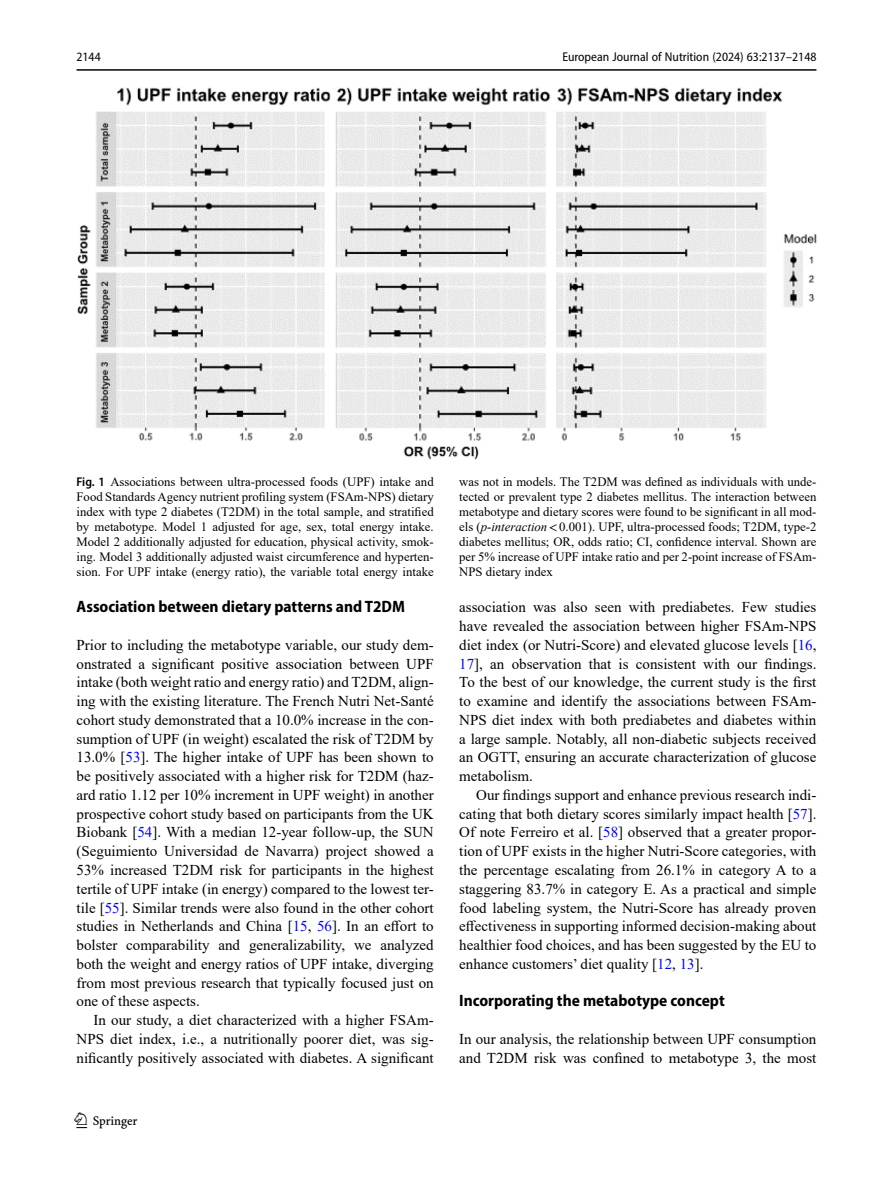
<style>
.page{position:relative;width:893px;height:1187px;background:#fff}
.page>*{position:absolute;margin:0;border:0;box-sizing:border-box;transform-origin:0 0}
.t1{font:22.5px "Springnew";color:#000}
.Head_2{font:700 semi-condensed 16.5px "Myriad Pro";color:#000}
.Body_Text_Indent{font:15px/18.8px "Times New Roman";color:#000;text-align:justify}
.Body_Text{font:15px/18.8px "Times New Roman";color:#000}
.Figure_Caption{font:12.75px/15px "Times New Roman";color:#000;text-align:justify}
.t2{font:semi-condensed 12.75px "Myriad Pro";color:#000}
.s1{font-family:"Myriad Pro";font-weight:600;font-stretch:semi-condensed}
.s2{font-style:italic}
.s3{font-family:"STIX"}
.s4{color:#00f}
</style>
<div class="page">
<hr style="left:77px;top:69px;width:739px;height:2px;background:#000">
<img style="left:77px;top:87px;width:739px;height:372px">
<p class="t2" style="left:77px;top:49px;width:26px">2144</p>
<p class="t2" style="left:562px;top:49px;width:255px">European Journal of Nutrition (2024) 63:2137–2148</p>
<p class="Figure_Caption" style="left:77px;top:474px;width:359px"><span class="s1">Fig. 1</span> Associations between ultra-processed foods (UPF) intake and Food Standards Agency nutrient profiling system (FSAm-NPS) dietary index with type 2 diabetes (T2DM) in the total sample, and stratified by metabotype. Model 1 adjusted for age, sex, total energy intake.<br>Model 2 additionally adjusted for education, physical activity, smok&shy;ing. Model 3 additionally adjusted waist circumference and hyperten&shy;sion. For UPF intake (energy ratio), the variable total energy intake</p>
<p class="Figure_Caption" style="left:459px;top:474px;width:359px">was not in models. The T2DM was defined as individuals with unde&shy;tected or prevalent type 2 diabetes mellitus. The interaction between metabotype and dietary scores were found to be significant in all mod&shy;els (<span class="s2">p-interaction</span><span class="s3">&lt;</span>0.001). UPF, ultra-processed foods; T2DM, type-2 diabetes mellitus; OR, odds ratio; CI, confidence interval. Shown are per 5% increase of UPF intake ratio and per 2-point increase of FSAm-NPS dietary index</p>
<p class="Head_2" style="left:77px;top:596px;width:330px">Association between dietary patterns and T2DM</p>
<p class="Body_Text" style="left:77px;top:635px;width:359px;text-align:justify">Prior to including the metabotype variable, our study dem&shy;onstrated a significant positive association between UPF intake (both weight ratio and energy ratio) and T2DM, align&shy;ing with the existing literature. The French Nutri Net-Santé cohort study demonstrated that a 10.0% increase in the con&shy;sumption of UPF (in weight) escalated the risk of T2DM by 13.0% [<span class="s4">53</span>]. The higher intake of UPF has been shown to be positively associated with a higher risk for T2DM (haz&shy;ard ratio 1.12 per 10% increment in UPF weight) in another prospective cohort study based on participants from the UK Biobank [<span class="s4">54</span>]. With a median 12-year follow-up, the SUN (Seguimiento Universidad de Navarra) project showed a 53% increased T2DM risk for participants in the highest tertile of UPF intake (in energy) compared to the lowest ter&shy;tile [<span class="s4">55</span>]. Similar trends were also found in the other cohort studies in Netherlands and China [<span class="s4">15</span>, <span class="s4">56</span>]. In an effort to bolster comparability and generalizability, we analyzed both the weight and energy ratios of UPF intake, diverging from most previous research that typically focused just on one of these aspects.</p>
<p class="Body_Text_Indent" style="left:77px;top:1010px;width:359px;text-indent:17px">In our study, a diet characterized with a higher FSAm-NPS diet index, i.e., a nutritionally poorer diet, was sig&shy;nificantly positively associated with diabetes. A significant</p>
<h1 class="t1" style="left:77px;top:1107px;width:63px">1 3</h1>
<p class="Body_Text_Indent" style="left:459px;top:597px;width:359px">association was also seen with prediabetes. Few studies have revealed the association between higher FSAm-NPS diet index (or Nutri-Score) and elevated glucose levels [<span class="s4">16</span>, <span class="s4">17</span>], an observation that is consistent with our findings.<br>To the best of our knowledge, the current study is the first to examine and identify the associations between FSAm-NPS diet index with both prediabetes and diabetes within a large sample. Notably, all non-diabetic subjects received an OGTT, ensuring an accurate characterization of glucose metabolism.</p>
<p class="Body_Text_Indent" style="left:459px;top:785px;width:359px;text-indent:17px">Our findings support and enhance previous research indi&shy;cating that both dietary scores similarly impact health [<span class="s4">57</span>].<br>Of note Ferreiro et al. [<span class="s4">58</span>] observed that a greater propor&shy;tion of UPF exists in the higher Nutri-Score categories, with the percentage escalating from 26.1% in category A to a staggering 83.7% in category E. As a practical and simple food labeling system, the Nutri-Score has already proven effectiveness in supporting informed decision-making about healthier food choices, and has been suggested by the EU to enhance customers’ diet quality [<span class="s4">12</span>, <span class="s4">13</span>].</p>
<p class="Head_2" style="left:459px;top:990px;width:267px">Incorporating the metabotype concept</p>
<p class="Body_Text" style="left:459px;top:1028px;width:359px">In our analysis, the relationship between UPF consumption and T2DM risk was confined to metabotype 3, the most</p>
</div>
